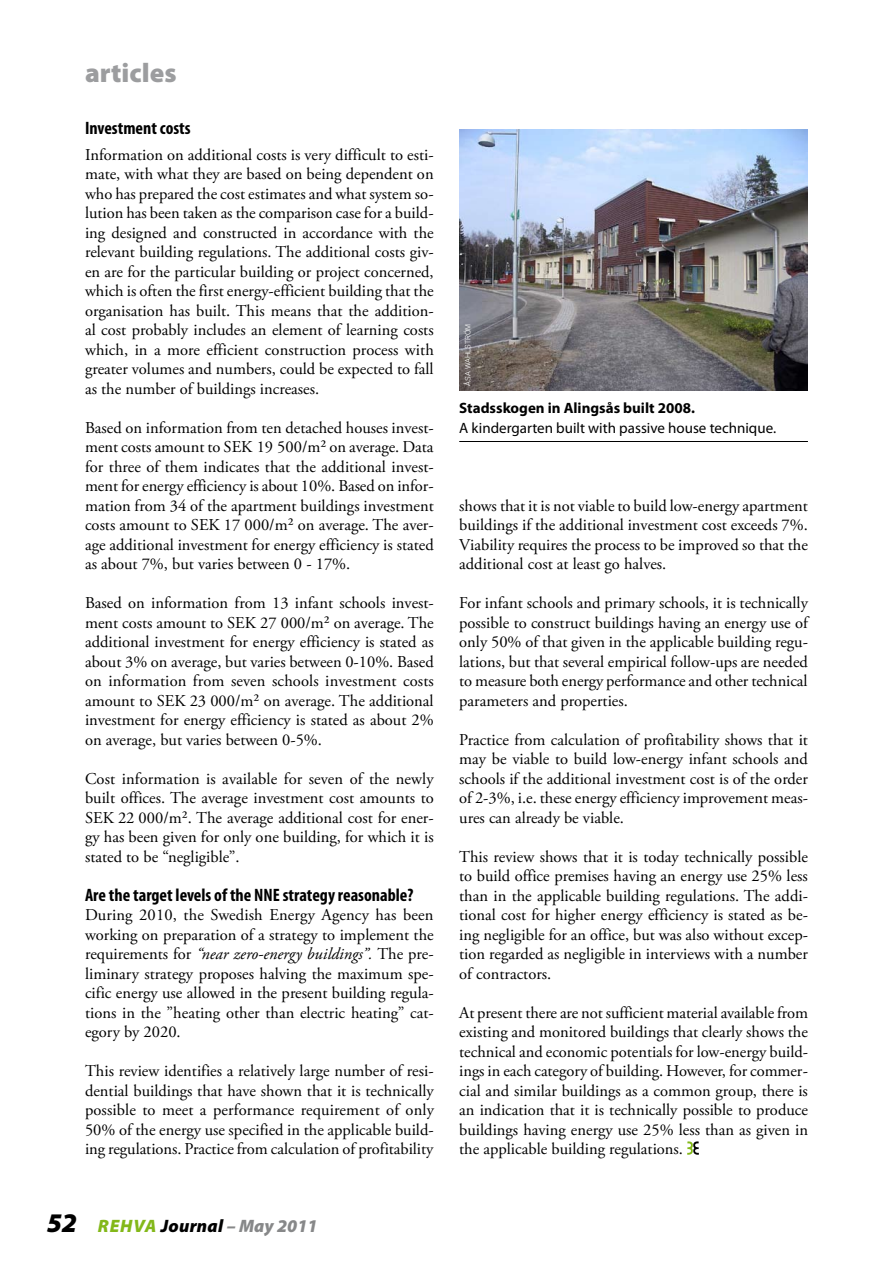
<style>
.page{position:relative;width:893px;height:1263px;background:#fff}
.page>*{position:absolute;margin:0;border:0;box-sizing:border-box;transform-origin:0 0}
.t1{font:900 27px "Myriad Pro";letter-spacing:.005em;color:#9c9d9f}
.t2{font:700 condensed 18px "Myriad Pro";color:#000}
.t3{font:italic 900 18px "Myriad Pro";letter-spacing:.015em;color:#878889}
.t4{font:16.5px/19.5px "Adobe Garamond Pro";color:#000;text-align:justify}
.t5{font:15px "Myriad Pro";color:#000}
.t6{font:700 15px "Myriad Pro";color:#000}
.t7{font:300 7.5px "Akzidenz Grotesk BE";color:#fff}
.s1{font-style:italic}
.s2{font-size:27px;color:#000}
.s3{color:#83b819}
.s4{color:#000}
</style>
<div class="page">
<svg style="left:687px;top:1141px;width:12px;height:13px"></svg>
<img style="left:459px;top:129px;width:349px;height:262px">
<hr style="left:459px;top:441px;width:349px;height:1px;background:#000">
<h1 class="t1" style="left:85px;top:54px;width:93px">articles</h1>
<p class="t2" style="left:85px;top:117px;width:107px">Investment costs</p>
<p class="t4" style="left:85px;top:145px;width:350px">Information on additional costs is very difficult to esti&shy;mate, with what they are based on being dependent on who has prepared the cost estimates and what system so&shy;lution has been taken as the comparison case for a build&shy;ing designed and constructed in accordance with the relevant building regulations. The additional costs giv&shy;en are for the particular building or project concerned, which is often the first energy-efficient building that the organisation has built. This means that the addition&shy;al cost probably includes an element of learning costs which, in a more efficient construction process with greater volumes and numbers, could be expected to fall as the number of buildings increases.</p>
<p class="t4" style="left:85px;top:418px;width:350px">Based on information from ten detached houses invest&shy;ment costs amount to SEK 19 500/m² on average. Data for three of them indicates that the additional invest&shy;ment for energy efficiency is about 10%. Based on infor&shy;mation from 34 of the apartment buildings investment costs amount to SEK 17 000/m² on average. The aver&shy;age additional investment for energy efficiency is stated as about 7%, but varies between 0 - 17%.</p>
<p class="t4" style="left:85px;top:594px;width:350px">Based on information from 13 infant schools invest&shy;ment costs amount to SEK 27 000/m² on average. The additional investment for energy efficiency is stated as about 3% on average, but varies between 0-10%. Based on information from seven schools investment costs amount to SEK 23 000/m² on average. The additional investment for energy efficiency is stated as about 2% on average, but varies between 0-5%.</p>
<p class="t4" style="left:85px;top:769px;width:350px">Cost information is available for seven of the newly built offices. The average investment cost amounts to SEK 22 000/m². The average additional cost for ener&shy;gy has been given for only one building, for which it is stated to be “negligible”.</p>
<p class="t2" style="left:85px;top:884px;width:330px">Are the target levels of the NNE strategy reasonable?</p>
<p class="t4" style="left:85px;top:906px;width:350px">During 2010, the Swedish Energy Agency has been working on preparation of a strategy to implement the requirements for <span class="s1">“near zero-energy buildings”.</span> The pre&shy;liminary strategy proposes halving the maximum spe&shy;cific energy use allowed in the present building regula&shy;tions in the ”heating other than electric heating” cat&shy;egory by 2020.</p>
<p class="t4" style="left:85px;top:1062px;width:350px">This review identifies a relatively large number of resi&shy;dential buildings that have shown that it is technically possible to meet a performance requirement of only 50% of the energy use specified in the applicable build&shy;ing regulations. Practice from calculation of profitability</p>
<p class="t3" style="left:47px;top:1214px;width:272px"><span class="s2">52</span> <span class="s3">REHVA</span> <span class="s4">Journal</span> – May 2011</p>
<p class="t7" style="left:464px;top:386px;width:63px;rotate:-90deg">Åsa Wahlström</p>
<p class="t6" style="left:459px;top:398px;width:237px">Stadsskogen in Alingsås built 2008.</p>
<p class="t5" style="left:459px;top:418px;width:318px">A kindergarten built with passive house technique.</p>
<p class="t4" style="left:459px;top:496px;width:350px">shows that it is not viable to build low-energy apartment buildings if the additional investment cost exceeds 7%.<br>Viability requires the process to be improved so that the additional cost at least go halves.</p>
<p class="t4" style="left:459px;top:594px;width:350px">For infant schools and primary schools, it is technically possible to construct buildings having an energy use of only 50% of that given in the applicable building regu&shy;lations, but that several empirical follow-ups are needed to measure both energy performance and other technical parameters and properties.</p>
<p class="t4" style="left:459px;top:730px;width:350px">Practice from calculation of profitability shows that it may be viable to build low-energy infant schools and schools if the additional investment cost is of the order of 2-3%, i.e. these energy efficiency improvement meas&shy;ures can already be viable.</p>
<p class="t4" style="left:459px;top:847px;width:350px">This review shows that it is today technically possible to build office premises having an energy use 25% less than in the applicable building regulations. The addi&shy;tional cost for higher energy efficiency is stated as be&shy;ing negligible for an office, but was also without excep&shy;tion regarded as negligible in interviews with a number of contractors.</p>
<p class="t4" style="left:459px;top:1003px;width:350px">At present there are not sufficient material available from existing and monitored buildings that clearly shows the technical and economic potentials for low-energy build&shy;ings in each category of building. However, for commer&shy;cial and similar buildings as a common group, there is an indication that it is technically possible to produce buildings having energy use 25% less than as given in the applicable building regulations.</p>
</div>
